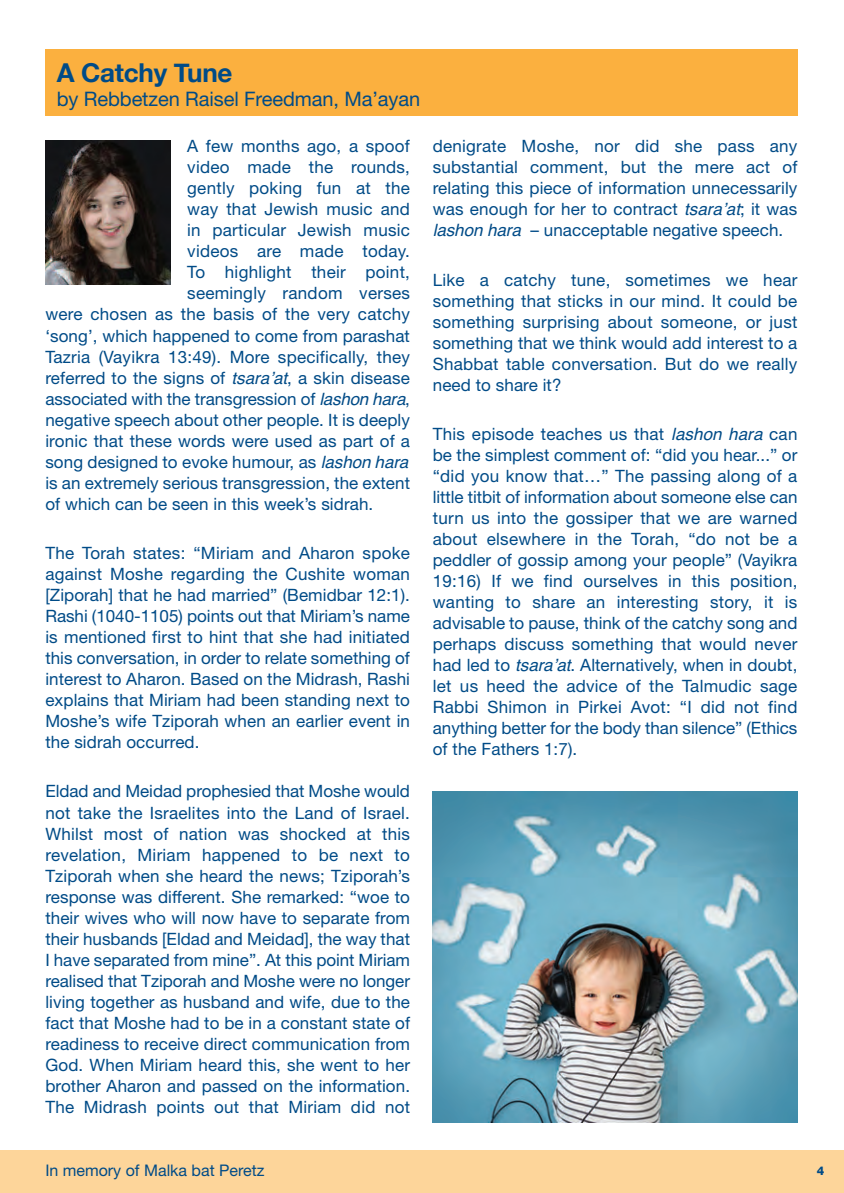
<style>
.page{position:relative;width:844px;height:1193px;background:#fff}
.page>*{position:absolute;margin:0;border:0;box-sizing:border-box;transform-origin:0 0}
.t1{font:700 26px "Helvetica Neue";letter-spacing:-.01em;color:#004b87}
.t2{font:20px "Helvetica Neue";letter-spacing:-.005em;color:#004b87}
.t3{font:17px/21px "Helvetica Neue";letter-spacing:.005em;color:#004b87;text-align:justify}
.t4{font:16px "Helvetica Neue";color:#004b87}
.t5{font:800 12px "Helvetica Neue";color:#004b87}
.s1{font-family:"Helvetica";font-style:italic}
</style>
<div class="page">
<div style="left:0;top:1149px;width:843px;height:43px;background:#fdd59a"></div>
<div style="left:45px;top:49px;width:751px;height:67px;background:#fbb03f"></div>
<img style="left:45px;top:140px;width:125px;height:145px">
<img style="left:432px;top:791px;width:364px;height:331px">
<h1 class="t1" style="left:57px;top:56px;width:177px">A Catchy Tune</h1>
<p class="t2" style="left:57px;top:91px;width:365px">by Rebbetzen Raisel Freedman, Ma’ayan</p>
<p class="t3" style="left:187px;top:137px;width:224px">A few months ago, a spoof</p>
<p class="t3" style="left:187px;top:158px;width:224px">video made the rounds,</p>
<p class="t3" style="left:187px;top:179px;width:224px">gently poking fun at the</p>
<p class="t3" style="left:187px;top:200px;width:224px">way that Jewish music and</p>
<p class="t3" style="left:187px;top:221px;width:224px">in particular Jewish music</p>
<p class="t3" style="left:187px;top:242px;width:224px">videos are made today.</p>
<p class="t3" style="left:187px;top:263px;width:224px">To highlight their point,</p>
<p class="t3" style="left:187px;top:284px;width:224px">seemingly random verses</p>
<p class="t3" style="left:45px;top:305px;width:366px">were chosen as the basis of the very catchy</p>
<p class="t3" style="left:45px;top:326px;width:366px">‘song’, which happened to come from parashat</p>
<p class="t3" style="left:45px;top:347px;width:366px">Tazria (Vayikra 13:49). More specifically, they</p>
<p class="t3" style="left:45px;top:368px;width:366px">referred to the signs of <span class="s1">tsara’at</span>, a skin disease</p>
<p class="t3" style="left:45px;top:389px;width:366px">associated with the transgression of <span class="s1">lashon hara</span>,</p>
<p class="t3" style="left:45px;top:410px;width:366px">negative speech about other people. It is deeply</p>
<p class="t3" style="left:45px;top:431px;width:366px">ironic that these words were used as part of a</p>
<p class="t3" style="left:45px;top:452px;width:364px">song designed to evoke humour, as <span class="s1">lashon hara</span></p>
<p class="t3" style="left:45px;top:473px;width:366px">is an extremely serious transgression, the extent</p>
<p class="t3" style="left:45px;top:494px;width:329px">of which can be seen in this week’s sidrah.</p>
<p class="t3" style="left:45px;top:544px;width:366px">The Torah states: “Miriam and Aharon spoke against Moshe regarding the Cushite woman [Ziporah] that he had married” (Bemidbar 12:1).<br>Rashi (1040-1105) points out that Miriam’s name is mentioned first to hint that she had initiated this conversation, in order to relate something of interest to Aharon. Based on the Midrash, Rashi explains that Miriam had been standing next to Moshe’s wife Tziporah when an earlier event in the sidrah occurred.</p>
<p class="t3" style="left:45px;top:782px;width:366px">Eldad and Meidad prophesied that Moshe would not take the Israelites into the Land of Israel.<br>Whilst most of nation was shocked at this revelation, Miriam happened to be next to Tziporah when she heard the news; Tziporah’s response was different. She remarked: “woe to their wives who will now have to separate from their husbands [Eldad and Meidad], the way that I have separated from mine”. At this point Miriam realised that Tziporah and Moshe were no longer living together as husband and wife, due to the fact that Moshe had to be in a constant state of readiness to receive direct communication from God. When Miriam heard this, she went to her brother Aharon and passed on the information.<br>The Midrash points out that Miriam did not</p>
<p class="t3" style="left:432px;top:137px;width:366px">denigrate Moshe, nor did she pass any substantial comment, but the mere act of relating this piece of information unnecessarily was enough for her to contract <span class="s1">tsara’at</span>; it was <span class="s1">lashon hara</span> – unacceptable negative speech.</p>
<p class="t3" style="left:432px;top:271px;width:366px">Like a catchy tune, sometimes we hear something that sticks in our mind. It could be something surprising about someone, or just something that we think would add interest to a Shabbat table conversation. But do we really need to share it?</p>
<p class="t3" style="left:432px;top:425px;width:366px">This episode teaches us that <span class="s1">lashon hara</span> can be the simplest comment of: “did you hear...” or “did you know that…” The passing along of a little titbit of information about someone else can turn us into the gossiper that we are warned about elsewhere in the Torah, “do not be a peddler of gossip among your people” (Vayikra 19:16) If we find ourselves in this position, wanting to share an interesting story, it is advisable to pause, think of the catchy song and perhaps discuss something that would never had led to <span class="s1">tsara’at</span>. Alternatively, when in doubt, let us heed the advice of the Talmudic sage Rabbi Shimon in Pirkei Avot: “I did not find anything better for the body than silence” (Ethics of the Fathers 1:7).</p>
<p class="t4" style="left:45px;top:1163px;width:221px">In memory of Malka bat Peretz</p>
<p class="t5" style="left:816px;top:1165px;width:9px">4</p>
</div>
